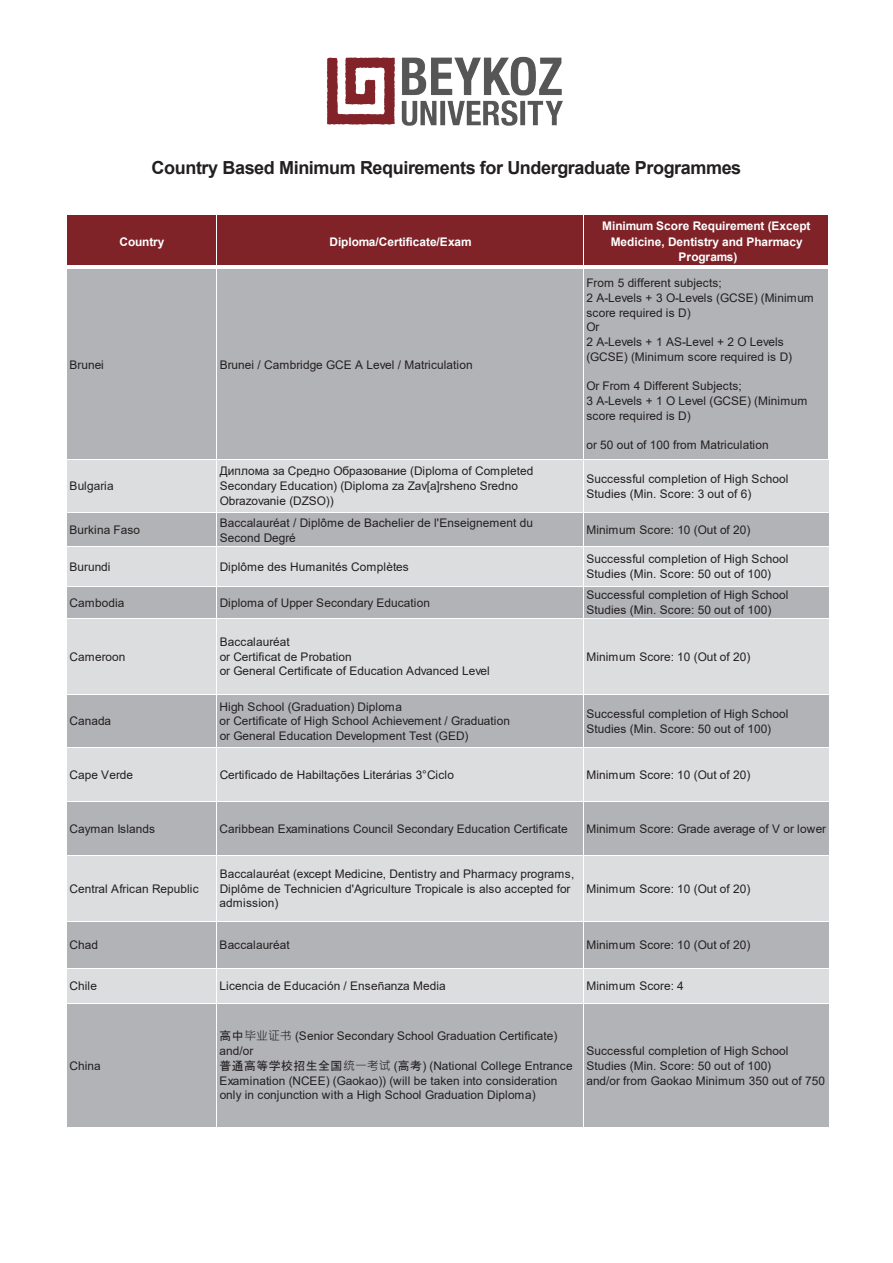
<style>
.page{position:relative;width:893px;height:1263px;background:#fff}
.page>*{position:absolute;margin:0;border:0;box-sizing:border-box;transform-origin:0 0}
.t1{font:700 18px "Arial";letter-spacing:-.02em;color:#231f20}
.t2{font:11.85px/14.7px "Arial";color:#231f20}
.t3{font:700 11.85px/15.1px "Arial";color:#fff;text-align:center}
.s1{font-family:"MS Gothic"}
.s2{font-family:"Microsoft Jheng Hei"}
</style>
<div class="page">
<div style="left:68px;top:215px;width:760px;height:55px;background:#802329"></div>
<hr style="left:216px;top:215px;width:1px;height:50px;background:#fff">
<hr style="left:583px;top:215px;width:1px;height:50px;background:#fff">
<hr style="left:67px;top:265px;width:826px;height:4px;background:#fff">
<div style="left:68px;top:270px;width:760px;height:190px;background:#b2b3b7"></div>
<div style="left:68px;top:459px;width:761px;height:54px;background:#dcdddf"></div>
<div style="left:68px;top:512px;width:761px;height:35px;background:#b2b3b7"></div>
<div style="left:68px;top:547px;width:761px;height:39px;background:#dcdddf"></div>
<div style="left:68px;top:586px;width:761px;height:33px;background:#b2b3b7"></div>
<div style="left:68px;top:618px;width:761px;height:76px;background:#dcdddf"></div>
<div style="left:68px;top:694px;width:761px;height:54px;background:#b2b3b7"></div>
<div style="left:68px;top:747px;width:761px;height:55px;background:#dcdddf"></div>
<div style="left:68px;top:801px;width:761px;height:54px;background:#b2b3b7"></div>
<div style="left:68px;top:855px;width:761px;height:66px;background:#dcdddf"></div>
<div style="left:68px;top:921px;width:761px;height:47px;background:#b2b3b7"></div>
<div style="left:68px;top:968px;width:761px;height:35px;background:#dcdddf"></div>
<div style="left:68px;top:1003px;width:761px;height:124px;background:#b2b3b7"></div>
<hr style="left:216px;top:269px;width:1px;height:858px;background:#fff">
<hr style="left:583px;top:269px;width:1px;height:858px;background:#fff">
<hr style="left:67px;top:459px;width:826px;height:1px;background:#fff">
<hr style="left:67px;top:512px;width:826px;height:1px;background:#fff">
<hr style="left:67px;top:546px;width:826px;height:1px;background:#fff">
<hr style="left:67px;top:585px;width:826px;height:1px;background:#fff">
<hr style="left:67px;top:618px;width:826px;height:1px;background:#fff">
<hr style="left:67px;top:693px;width:826px;height:1px;background:#fff">
<hr style="left:67px;top:747px;width:826px;height:1px;background:#fff">
<hr style="left:67px;top:801px;width:826px;height:1px;background:#fff">
<hr style="left:67px;top:854px;width:826px;height:1px;background:#fff">
<hr style="left:67px;top:920px;width:826px;height:1px;background:#fff">
<hr style="left:67px;top:967px;width:826px;height:1px;background:#fff">
<hr style="left:67px;top:1002px;width:826px;height:1px;background:#fff">
<hr style="left:67px;top:1126px;width:826px;height:1px;background:#fff">
<img style="left:326px;top:56px;width:237px;height:70px">
<h1 class="t1" style="left:152px;top:154px;width:591px">Country Based Minimum Requirements for Undergraduate Programmes</h1>
<p class="t3" style="left:119px;top:234px;width:47px">Country</p>
<p class="t3" style="left:329px;top:234px;width:144px">Diploma/Certificate/Exam</p>
<p class="t2" style="left:70px;top:357px;width:36px">Brunei</p>
<p class="t2" style="left:220px;top:357px;width:254px">Brunei / Cambridge GCE A Level / Matriculation</p>
<p class="t3" style="left:602px;top:219px;width:210px">Minimum Score Requirement (Except<br>Medicine, Dentistry and Pharmacy<br>Programs)</p>
<p class="t2" style="left:586px;top:276px;width:229px">From 5 different subjects;<br>2 A-Levels + 3 O-Levels (GCSE) (Minimum score required is D)<br>Or<br>2 A-Levels + 1 AS-Level + 2 O Levels (GCSE) (Minimum score required is D)</p>
<p class="t2" style="left:586px;top:379px;width:222px">Or From 4 Different Subjects;<br>3 A-Levels + 1 O Level (GCSE) (Minimum score required is D)</p>
<p class="t2" style="left:586px;top:438px;width:184px">or 50 out of 100 from Matriculation</p>
<p class="t2" style="left:70px;top:478px;width:45px">Bulgaria</p>
<p class="t2" style="left:220px;top:464px;width:315px">Диплома за Cредно Oбразование (Diploma of Completed<br>Secondary Education) (Diploma za Zav[a]rsheno Sredno<br>Obrazovanie (DZSO))</p>
<p class="t2" style="left:586px;top:471px;width:203px">Successful completion of High School<br>Studies (Min. Score: 3 out of 6)</p>
<p class="t2" style="left:70px;top:522px;width:72px">Burkina Faso</p>
<p class="t2" style="left:220px;top:515px;width:315px">Baccalauréat / Diplôme de Bachelier de l'Enseignement du<br>Second Degré</p>
<p class="t2" style="left:586px;top:522px;width:166px">Minimum Score: 10 (Out of 20)</p>
<p class="t2" style="left:70px;top:559px;width:42px">Burundi</p>
<p class="t2" style="left:220px;top:559px;width:191px">Diplôme des Humanités Complètes</p>
<p class="t2" style="left:586px;top:552px;width:203px">Successful completion of High School<br>Studies (Min. Score: 50 out of 100)</p>
<p class="t2" style="left:70px;top:595px;width:56px">Cambodia</p>
<p class="t2" style="left:220px;top:595px;width:212px">Diploma of Upper Secondary Education</p>
<p class="t2" style="left:586px;top:588px;width:203px">Successful completion of High School<br>Studies (Min. Score: 50 out of 100)</p>
<p class="t2" style="left:70px;top:649px;width:57px">Cameroon</p>
<p class="t2" style="left:220px;top:634px;width:272px">Baccalauréat<br>or Certificat de Probation<br>or General Certificate of Education Advanced Level</p>
<p class="t2" style="left:586px;top:649px;width:166px">Minimum Score: 10 (Out of 20)</p>
<p class="t2" style="left:70px;top:714px;width:43px">Canada</p>
<p class="t2" style="left:220px;top:699px;width:292px">High School (Graduation) Diploma<br>or Certificate of High School Achievement / Graduation or General Education Development Test (GED)</p>
<p class="t2" style="left:586px;top:706px;width:203px">Successful completion of High School<br>Studies (Min. Score: 50 out of 100)</p>
<p class="t2" style="left:70px;top:767px;width:65px">Cape Verde</p>
<p class="t2" style="left:220px;top:767px;width:236px">Certificado de Habiltações Literárias 3°Ciclo</p>
<p class="t2" style="left:586px;top:767px;width:166px">Minimum Score: 10 (Out of 20)</p>
<p class="t2" style="left:70px;top:821px;width:87px">Cayman Islands</p>
<p class="t2" style="left:220px;top:821px;width:350px">Caribbean Examinations Council Secondary Education Certificate</p>
<p class="t2" style="left:586px;top:821px;width:241px">Minimum Score: Grade average of V or lower</p>
<p class="t2" style="left:70px;top:881px;width:131px">Central African Republic</p>
<p class="t2" style="left:220px;top:866px;width:356px">Baccalauréat (except Medicine, Dentistry and Pharmacy programs,<br>Diplôme de Technicien d'Agriculture Tropicale is also accepted for admission)</p>
<p class="t2" style="left:586px;top:881px;width:166px">Minimum Score: 10 (Out of 20)</p>
<p class="t2" style="left:70px;top:937px;width:30px">Chad</p>
<p class="t2" style="left:220px;top:937px;width:72px">Baccalauréat</p>
<p class="t2" style="left:586px;top:937px;width:166px">Minimum Score: 10 (Out of 20)</p>
<p class="t2" style="left:70px;top:978px;width:29px">Chile</p>
<p class="t2" style="left:220px;top:978px;width:228px">Licencia de Educación / Enseñanza Media</p>
<p class="t2" style="left:586px;top:978px;width:99px">Minimum Score: 4</p>
<p class="t2" style="left:70px;top:1058px;width:33px">China</p>
<p class="t2" style="left:220px;top:1028px;width:354px"><span class="s1">高中</span><span class="s2">毕业证书</span> (Senior Secondary School Graduation Certificate) and/or<br><span class="s1">普通高等学校招生全国</span><span class="s2">统一考试</span> (<span class="s1">高考</span>) (National College Entrance Examination (NCEE) (Gaokao)) (will be taken into consideration only in conjunction with a High School Graduation Diploma)</p>
<p class="t2" style="left:586px;top:1043px;width:240px">Successful completion of High School<br>Studies (Min. Score: 50 out of 100)<br>and/or from Gaokao Minimum 350 out of 750</p>
</div>
